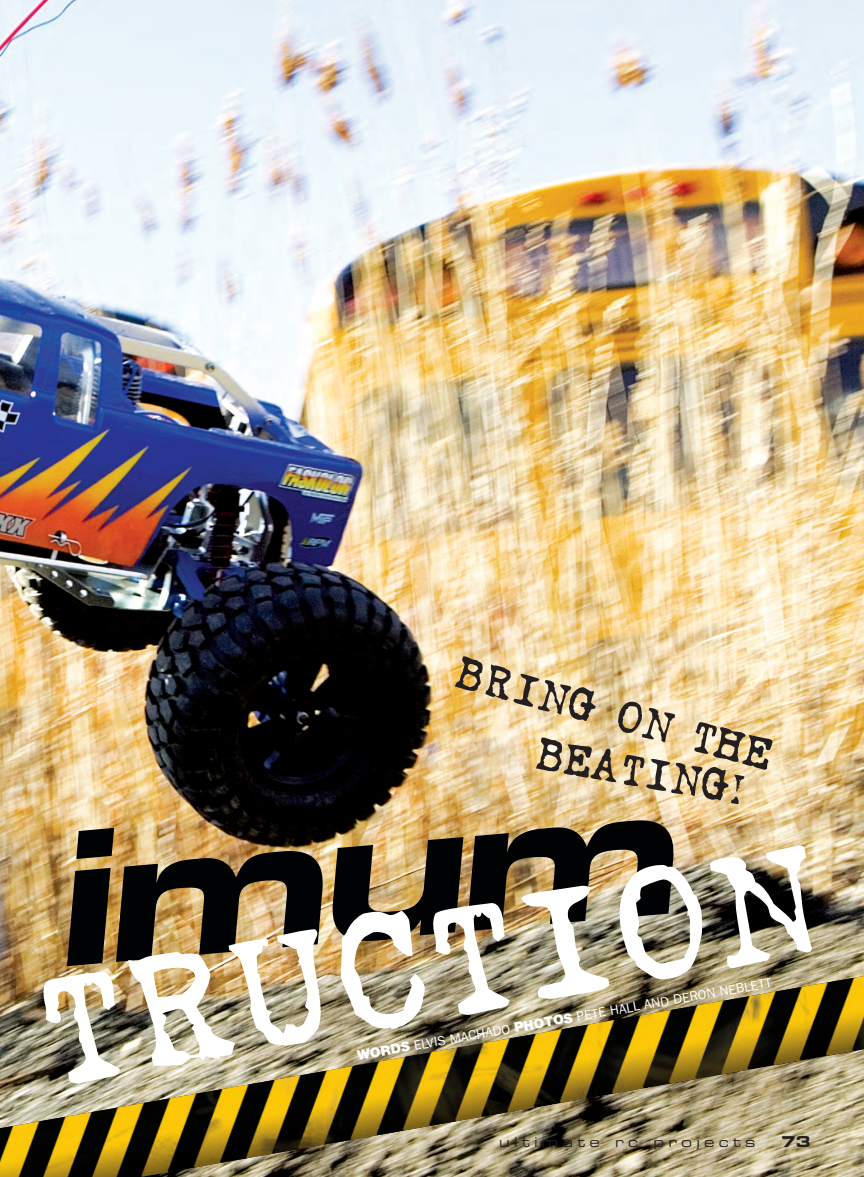
<style>
.page{position:relative;width:864px;height:1177px;background:#fff}
.page>*{position:absolute;margin:0;border:0;box-sizing:border-box;transform-origin:0 0}
.t1{font:italic 184.65px "Eurostile Bold Extended Two";color:#010203}
.t2{font:157.95px "Love Letter Typewriter";color:#fff}
.t3{font:44.1px "Love Letter Typewriter";color:#231f20}
.t4{font:15px "Eurostile Bold Extended Two";color:#231f20}
.t5{font:13.5px "Franklin Gothic";color:#fff}
.t6{font:13.5px "Eurostile Extended Two";letter-spacing:.31em;color:#231f20}
.s1{font-family:"Helvetica Neue";font-weight:900}
</style>
<div class="page">
<img style="left:0;top:0;width:864px;height:1176px">
<h3 class="t3" style="left:461px;top:653px;width:327px;rotate:15deg">BRING ON THE</h3>
<h3 class="t3" style="left:540px;top:735px;width:212px;rotate:10deg">BEATING!</h3>
<h1 class="t1" style="left:41px;top:834px;width:630px;rotate:-5deg">imum</h1>
<h2 class="t2" style="left:30px;top:969px;width:787px;rotate:-10deg">TRUCTION</h2>
<p class="t5" style="left:356px;top:1050px;width:422px;rotate:-10deg"><span class="s1">WORDS</span> ELVIS MACHADO <span class="s1">PHOTOS</span> PETE HALL AND DERON NEBLETT</p>
<p class="t6" style="left:499px;top:1137px;width:258px">ultimate rc projects</p>
<p class="t4" style="left:781px;top:1136px;width:31px">73</p>
</div>
